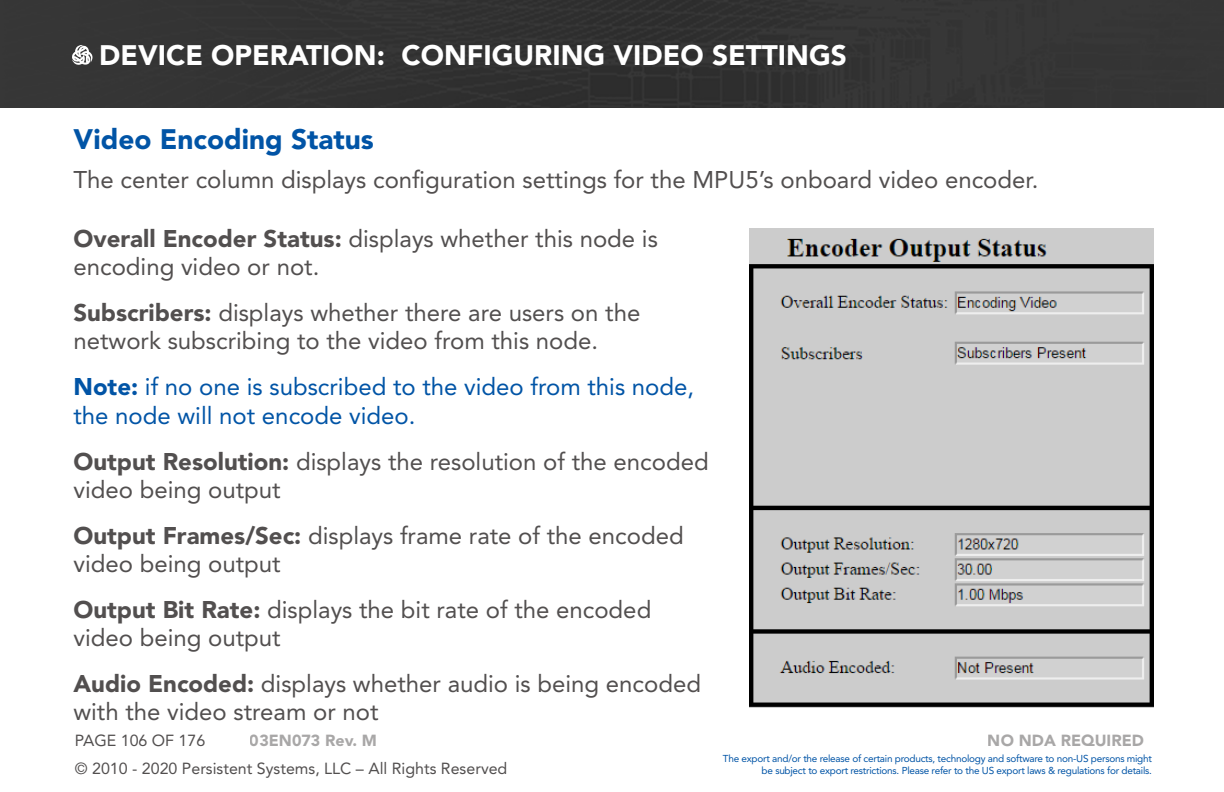
<style>
.page{position:relative;width:1224px;height:792px;background:#fff}
.page>*{position:absolute;margin:0;border:0;box-sizing:border-box;transform-origin:0 0}
.t1{font:900 28px "Avenir LT Std";color:#fff}
.t2{font:900 28px "Avenir LT Std";color:#0154a6}
.Bullets{font:24px/28px "Avenir LT Std";color:#524f4f}
.t3{font:24px/28.8px "Avenir LT Std";color:#0154a6}
.t4{font:16px "Avenir LT Std";color:#524f4f}
.t5{font:900 16px "Avenir LT Std";color:#524f4f}
.t6{font:10px/12px "Avenir LT Std";letter-spacing:-.025em;color:#0154a6;text-align:right}
.s1{font-weight:900}
</style>
<div class="page">
<div style="left:0;top:0;width:1224px;height:108px;background:#343434"></div>
<svg style="left:72px;top:45px;width:21px;height:20px"></svg>
<img style="left:750px;top:228px;width:403px;height:479px">
<p class="t1" style="left:99px;top:38px;width:749px">DEVICE OPERATION: CONFIGURING VIDEO SETTINGS</p>
<p class="t2" style="left:73px;top:123px;width:302px">Video Encoding Status</p>
<p class="Bullets" style="left:73px;top:165px;width:967px">The center column displays configuration settings for the MPU5’s onboard video encoder.</p>
<p class="Bullets" style="left:73px;top:224px;width:586px"><span class="s1">Overall Encoder Status:</span> displays whether this node is encoding video or not.</p>
<p class="Bullets" style="left:73px;top:298px;width:568px"><span class="s1">Subscribers:</span> displays whether there are users on the network subscribing to the video from this node.</p>
<p class="t3" style="left:73px;top:373px;width:622px"><span class="s1">Note:</span> if no one is subscribed to the video from this node, the node will not encode video.</p>
<p class="Bullets" style="left:73px;top:448px;width:637px"><span class="s1">Output Resolution:</span> displays the resolution of the encoded video being output</p>
<p class="Bullets" style="left:73px;top:522px;width:612px"><span class="s1">Output Frames/Sec:</span> displays frame rate of the encoded video being output</p>
<p class="Bullets" style="left:73px;top:596px;width:579px"><span class="s1">Output Bit Rate:</span> displays the bit rate of the encoded video being output</p>
<p class="Bullets" style="left:73px;top:670px;width:629px"><span class="s1">Audio Encoded:</span> displays whether audio is being encoded with the video stream or not</p>
<p class="t4" style="left:75px;top:731px;width:132px">PAGE 106 OF 176</p>
<p class="t5" style="left:988px;top:731px;width:158px">NO NDA REQUIRED</p>
<p class="t6" style="left:723px;top:753px;width:431px">The export and/or the release of certain products, technology and software to non-US persons might be subject to export restrictions. Please refer to the US export laws &amp; regulations for details.</p>
<p class="t5" style="left:250px;top:731px;width:129px">03EN073 Rev. M</p>
<p class="t4" style="left:75px;top:759px;width:434px">© 2010 - 2020 Persistent Systems, LLC – All Rights Reserved</p>
</div>
